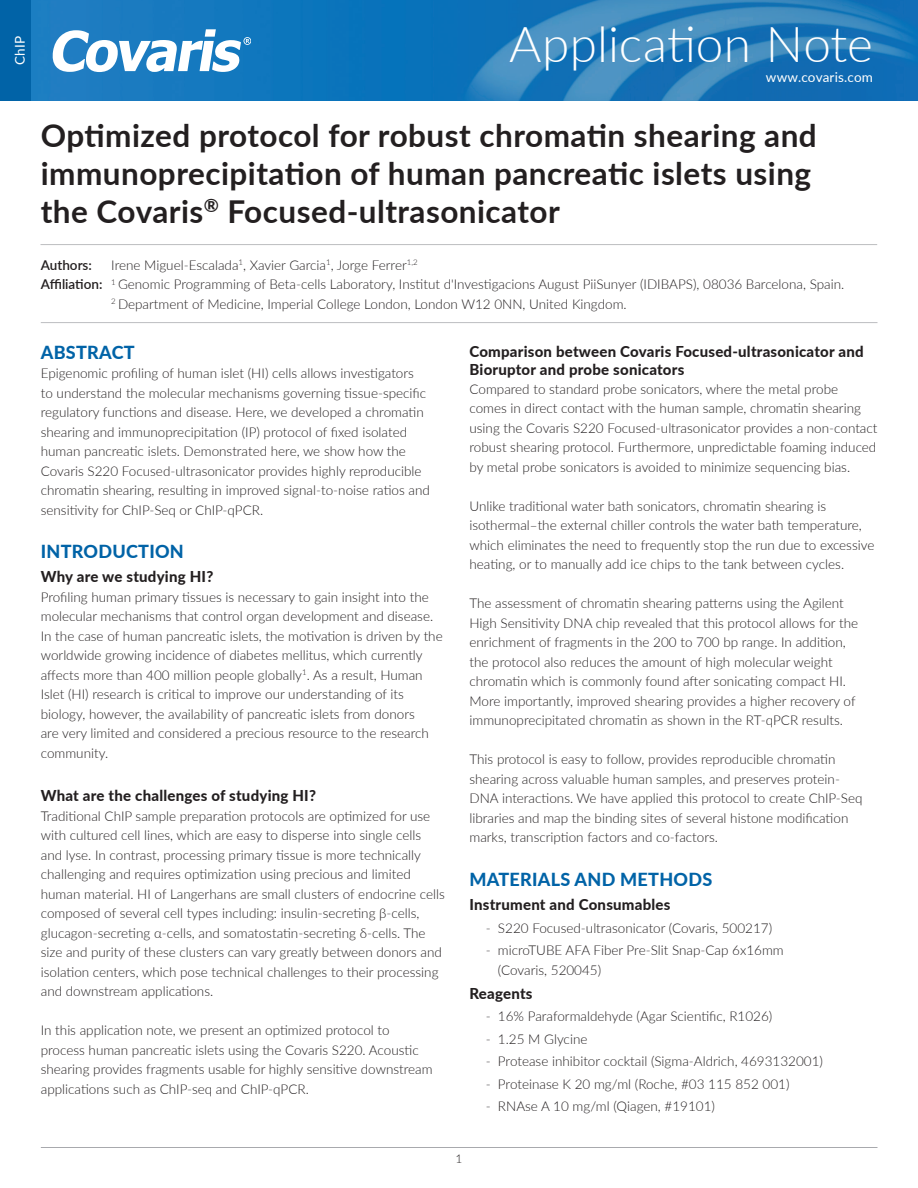
<style>
.page{position:relative;width:918px;height:1188px;background:#fff}
.page>*{position:absolute;margin:0;border:0;box-sizing:border-box;transform-origin:0 0}
.t1{font:italic 700 55.05px "Tahoma";color:#fff}
.t2{font:300 49.5px "Lato";letter-spacing:.005em;color:#fff}
.t3{font:700 31.5px/37.8px "Lato";letter-spacing:.015em;color:#231f20}
.t4{font:800 18px "Lato";letter-spacing:.015em;color:#0163a7}
.t5{font:800 15px/18px "Lato";letter-spacing:.015em;color:#231f20}
.t6{font:300 13.5px/19.5px "Lato";color:#231f20}
.t7{font:13.5px "Lato";letter-spacing:.015em;color:#fff}
.t8{font:600 13.5px "Lato";color:#231f20}
.t9{font:300 12px "Lato";color:#231f20}
.s1{font-weight:600}
</style>
<div class="page">
<img style="left:31px;top:0;width:887px;height:100px">
<div style="left:0;top:0;width:31px;height:100px;background:#0163a7"></div>
<hr style="left:41px;top:1147px;width:836px;height:1px;background:#a8a9ad">
<hr style="left:40px;top:244px;width:837px;height:1px;background:#bcbdc0">
<hr style="left:41px;top:322px;width:836px;height:1px;background:#bcbdc0">
<svg style="left:244px;top:37px;width:7px;height:8px"></svg>
<p class="t7" style="left:10px;top:65px;width:31px;rotate:-90deg">ChIP</p>
<h1 class="t1" style="left:48px;top:16px;width:205px">Covaris</h1>
<h2 class="t2" style="left:509px;top:10px;width:365px">Application Note</h2>
<p class="t7" style="left:766px;top:67px;width:109px">www.covaris.com</p>
<h3 class="t3" style="left:41px;top:115px;width:778px">Optimized protocol for robust chromatin shearing and immunoprecipitation of human pancreatic islets using the Covaris<sup>®</sup> Focused-ultrasonicator</h3>
<p class="t8" style="left:41px;top:255px;width:53px">Authors:</p>
<p class="t6" style="left:111px;top:254px;width:308px">Irene Miguel-Escalada<sup>1</sup>, Xavier Garcia<sup>1</sup>, Jorge Ferrer<sup>1,2</sup></p>
<p class="t6" style="left:41px;top:274px;width:805px"><span class="s1">Affiliation:</span> <sup>1</sup> Genomic Programming of Beta-cells Laboratory, Institut d'Investigacions August PiiSunyer (IDIBAPS), 08036 Barcelona, Spain.</p>
<p class="t6" style="left:111px;top:293px;width:517px"><sup>2</sup> Department of Medicine, Imperial College London, London W12 0NN, United Kingdom.</p>
<h3 class="t4" style="left:41px;top:339px;width:95px">ABSTRACT</h3>
<p class="t6" style="left:41px;top:363px;width:391px">Epigenomic profiling of human islet (HI) cells allows investigators<br>to understand the molecular mechanisms governing tissue-specific regulatory functions and disease. Here, we developed a chromatin shearing and immunoprecipitation (IP) protocol of fixed isolated human pancreatic islets. Demonstrated here, we show how the Covaris S220 Focused-ultrasonicator provides highly reproducible chromatin shearing, resulting in improved signal-to-noise ratios and sensitivity for ChIP-Seq or ChIP-qPCR.</p>
<h3 class="t4" style="left:41px;top:538px;width:145px">INTRODUCTION</h3>
<p class="t5" style="left:41px;top:567px;width:174px">Why are we studying HI?</p>
<p class="t6" style="left:41px;top:587px;width:403px">Profiling human primary tissues is necessary to gain insight into the molecular mechanisms that control organ development and disease.<br>In the case of human pancreatic islets, the motivation is driven by the worldwide growing incidence of diabetes mellitus, which currently affects more than 400 million people globally<sup>1</sup>. As a result, Human Islet (HI) research is critical to improve our understanding of its biology, however, the availability of pancreatic islets from donors<br>are very limited and considered a precious resource to the research community.</p>
<p class="t5" style="left:41px;top:786px;width:277px">What are the challenges of studying HI?</p>
<p class="t6" style="left:41px;top:806px;width:406px">Traditional ChIP sample preparation protocols are optimized for use with cultured cell lines, which are easy to disperse into single cells and lyse. In contrast, processing primary tissue is more technically challenging and requires optimization using precious and limited human material. HI of Langerhans are small clusters of endocrine cells composed of several cell types including: insulin-secreting β-cells, glucagon-secreting α-cells, and somatostatin-secreting δ-cells. The size and purity of these clusters can vary greatly between donors and isolation centers, which pose technical challenges to their processing and downstream applications.</p>
<p class="t6" style="left:41px;top:1020px;width:393px">In this application note, we present an optimized protocol to process human pancreatic islets using the Covaris S220. Acoustic shearing provides fragments usable for highly sensitive downstream applications such as ChIP-seq and ChIP-qPCR.</p>
<p class="t5" style="left:469px;top:341px;width:396px">Comparison between Covaris Focused-ultrasonicator and<br>Bioruptor and probe sonicators</p>
<p class="t6" style="left:469px;top:379px;width:409px">Compared to standard probe sonicators, where the metal probe comes in direct contact with the human sample, chromatin shearing using the Covaris S220 Focused-ultrasonicator provides a non-contact robust shearing protocol. Furthermore, unpredictable foaming induced by metal probe sonicators is avoided to minimize sequencing bias.</p>
<p class="t6" style="left:469px;top:496px;width:406px">Unlike traditional water bath sonicators, chromatin shearing is isothermal–the external chiller controls the water bath temperature, which eliminates the need to frequently stop the run due to excessive heating, or to manually add ice chips to the tank between cycles.</p>
<p class="t6" style="left:469px;top:593px;width:390px">The assessment of chromatin shearing patterns using the Agilent High Sensitivity DNA chip revealed that this protocol allows for the enrichment of fragments in the 200 to 700 bp range. In addition, the protocol also reduces the amount of high molecular weight chromatin which is commonly found after sonicating compact HI.<br>More importantly, improved shearing provides a higher recovery of immunoprecipitated chromatin as shown in the RT-qPCR results.</p>
<p class="t6" style="left:469px;top:749px;width:395px">This protocol is easy to follow, provides reproducible chromatin shearing across valuable human samples, and preserves protein-DNA interactions. We have applied this protocol to create ChIP-Seq libraries and map the binding sites of several histone modification marks, transcription factors and co-factors.</p>
<h3 class="t4" style="left:469px;top:866px;width:244px">MATERIALS AND METHODS</h3>
<p class="t5" style="left:469px;top:895px;width:202px">Instrument and Consumables</p>
<p class="t6" style="left:486px;top:917px;width:288px">- S220 Focused-ultrasonicator (Covaris, 500217)</p>
<p class="t6" style="left:498px;top:940px;width:287px;text-indent:-12px">- microTUBE AFA Fiber Pre-Slit Snap-Cap 6x16mm (Covaris, 520045)</p>
<p class="t5" style="left:469px;top:983px;width:65px">Reagents</p>
<p class="t6" style="left:486px;top:1006px;width:288px">- 16% Paraformaldehyde (Agar Scientific, R1026)</p>
<p class="t6" style="left:486px;top:1028px;width:103px">- 1.25 M Glycine</p>
<p class="t6" style="left:486px;top:1051px;width:339px">- Protease inhibitor cocktail (Sigma-Aldrich, 4693132001)</p>
<p class="t6" style="left:486px;top:1073px;width:305px">- Proteinase K 20 mg/ml (Roche, #03 115 852 001)</p>
<p class="t6" style="left:486px;top:1096px;width:231px">- RNAse A 10 mg/ml (Qiagen, #19101)</p>
<p class="t9" style="left:456px;top:1150px;width:8px">1</p>
</div>
